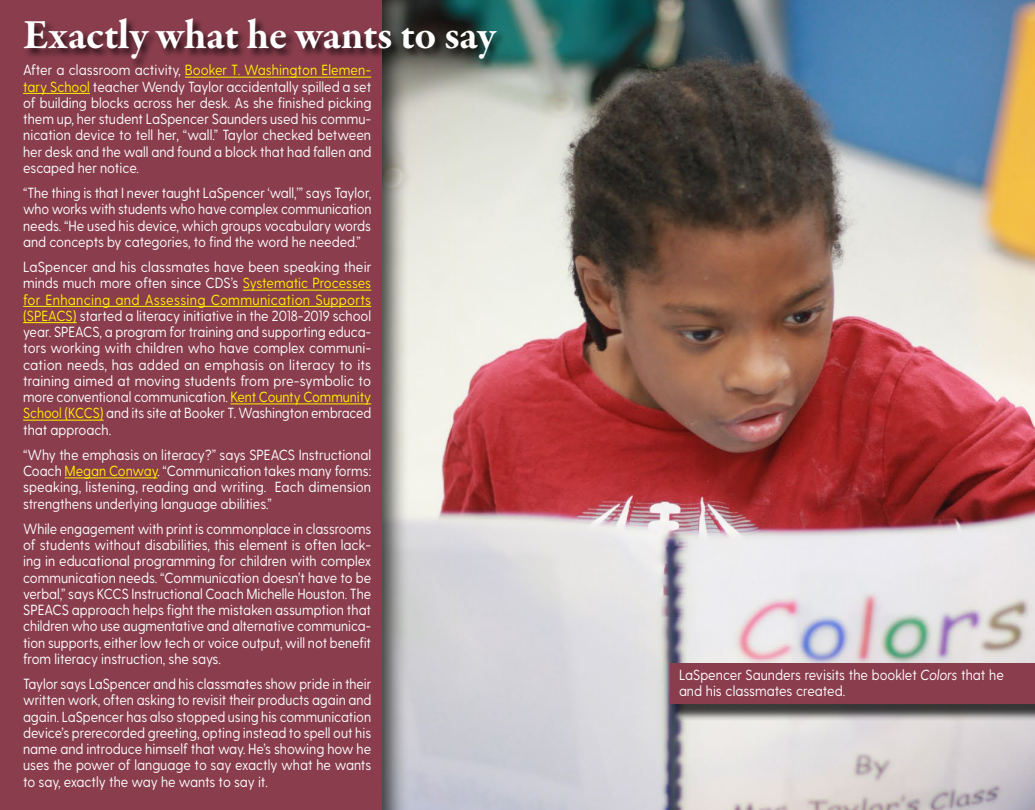
<style>
.page{position:relative;width:1035px;height:810px;background:#fff}
.page>*{position:absolute;margin:0;border:0;box-sizing:border-box;transform-origin:0 0}
.t1{font:700 42.5px "Garamond Premr Pro";letter-spacing:-.005em;color:#fff}
._2020_Story_text_jus{font:14.75px/16.2px "Greycliff CF";color:#fff;text-align:justify;scale:.89 1}
._2020_Story_text_jus-2{font:14.75px/16.2px "Greycliff CF";color:#fff;text-align:justify;scale:.91 1}
._2020_Story_text_jus-3{font:14.75px/16.2px "Greycliff CF";color:#fff;text-align:justify;scale:.9 1}
.Story_text{font:14.75px/16.2px "Greycliff CF";color:#fff;scale:.9 1}
.s1{color:#fff200}
.s2{font-style:italic}
</style>
<div class="page">
<img style="left:410px;top:0;width:625px;height:810px">
<div style="left:670px;top:667px;width:365px;height:54px;background:#000;opacity:.75"></div>
<div style="left:671px;top:663px;width:364px;height:40px;background:#8a3e4d"></div>
<div style="left:0;top:0;width:410px;height:810px;background:#000;opacity:.75"></div>
<div style="left:0;top:0;width:382px;height:810px;background:#8a3e4d"></div>
<div style="left:22px;top:16px;width:484px;height:53px;background:#000;opacity:.75"></div>
<hr style="left:185px;top:77px;width:186px;height:1px;background:#fff200">
<hr style="left:23px;top:93px;width:67px;height:1px;background:#fff200">
<hr style="left:243px;top:290px;width:128px;height:1px;background:#fff200">
<hr style="left:23px;top:306px;width:348px;height:1px;background:#fff200">
<hr style="left:23px;top:322px;width:54px;height:1px;background:#fff200">
<hr style="left:230px;top:404px;width:141px;height:1px;background:#fff200">
<hr style="left:23px;top:420px;width:81px;height:1px;background:#fff200">
<hr style="left:65px;top:478px;width:92px;height:1px;background:#fff200">
<p class="t1" style="left:23px;top:9px;width:474px">Exactly what he wants to say</p>
<p class="_2020_Story_text_jus-2" style="left:23px;top:62px;width:384px">After a classroom activity, <span class="s1">Booker T. Washington Elemen&shy;tary School</span> teacher Wendy Taylor accidentally spilled a set of building blocks across her desk. As she finished picking them up, her student LaSpencer Saunders used his commu&shy;nication device to tell her, “wall.” Taylor checked between her desk and the wall and found a block that had fallen and escaped her notice.</p>
<p class="_2020_Story_text_jus" style="left:23px;top:185px;width:393px">“The thing is that I never taught LaSpencer ‘wall,’” says Taylor, who works with students who have complex communication needs. “He used his device, which groups vocabulary words and concepts by categories, to find the word he needed.”</p>
<p class="_2020_Story_text_jus-2" style="left:23px;top:259px;width:384px">LaSpencer and his classmates have been speaking their minds much more often since CDS’s <span class="s1">Systematic Processes for Enhancing and Assessing Communication Supports (SPEACS)</span> started a literacy initiative in the 2018-2019 school year. SPEACS, a program for training and supporting educa&shy;tors working with children who have complex communi&shy;cation needs, has added an emphasis on literacy to its training aimed at moving students from pre-symbolic to more conventional communication. <span class="s1">Kent County Community School (KCCS)</span> and its site at Booker T. Washington embraced that approach.</p>
<p class="_2020_Story_text_jus-3" style="left:23px;top:447px;width:388px">“Why the emphasis on literacy?” says SPEACS Instructional Coach <span class="s1">Megan Conway</span>. “Communication takes many forms: speaking, listening, reading and writing. Each dimension strengthens underlying language abilities.”</p>
<p class="_2020_Story_text_jus" style="left:23px;top:521px;width:393px">While engagement with print is commonplace in classrooms of students without disabilities, this element is often lack&shy;ing in educational programming for children with complex communication needs. “Communication doesn’t have to be verbal,” says KCCS Instructional Coach Michelle Houston. The SPEACS approach helps fight the mistaken assumption that children who use augmentative and alternative communica&shy;tion supports, either low tech or voice output, will not benefit from literacy instruction, she says.</p>
<p class="_2020_Story_text_jus" style="left:23px;top:676px;width:393px">Taylor says LaSpencer and his classmates show pride in their written work, often asking to revisit their products again and again. LaSpencer has also stopped using his communication device’s prerecorded greeting, opting instead to spell out his name and introduce himself that way. He’s showing how he uses the power of language to say exactly what he wants to say, exactly the way he wants to say it.</p>
<p class="Story_text" style="left:679px;top:667px;width:363px">LaSpencer Saunders revisits the booklet <span class="s2">Colors</span> that he and his classmates created.</p>
</div>
